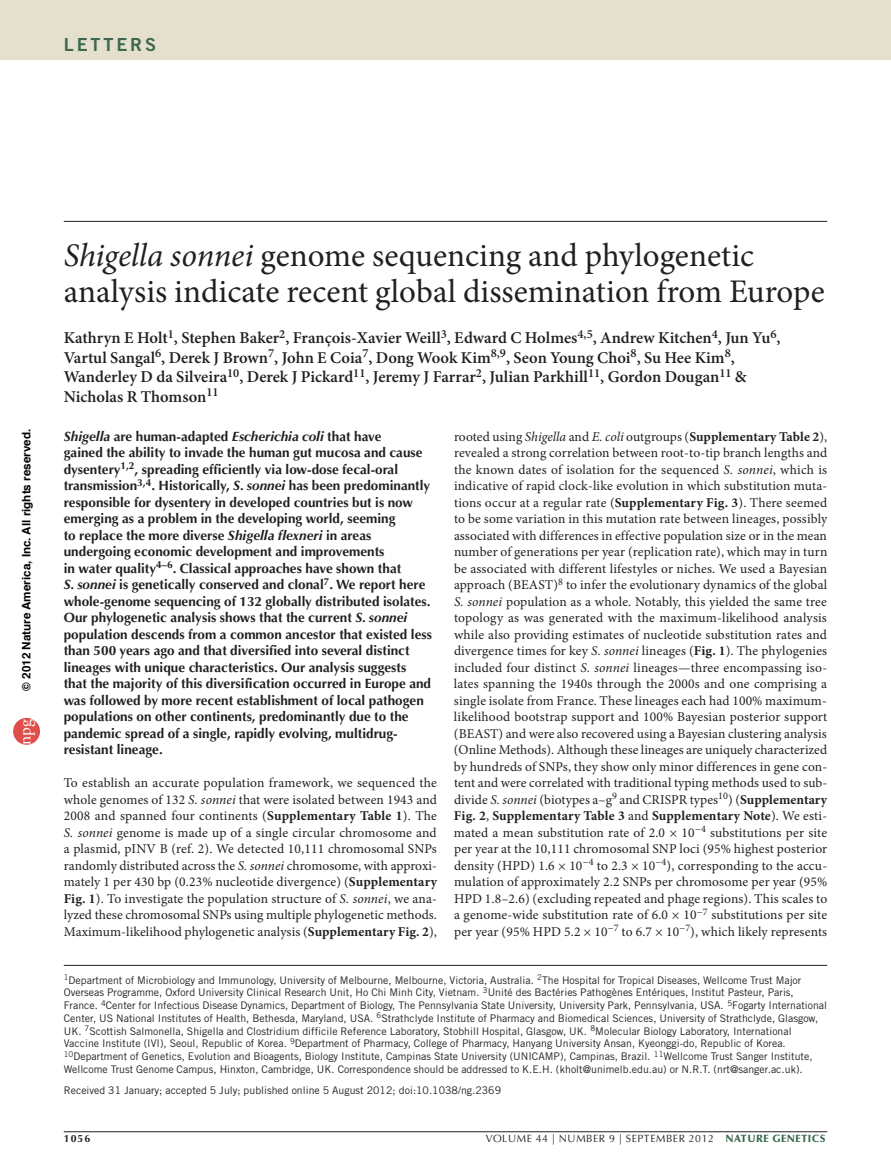
<style>
.page{position:relative;width:891px;height:1175px;background:#fff}
.page>*{position:absolute;margin:0;border:0;box-sizing:border-box;transform-origin:0 0}
.pAtl{font:33px/36px "Minion Pro";color:#231f20}
.z-HEADER_follow_Left{font:18px "Trade Gothic LT Std Bd 2";letter-spacing:.16em;color:#3b684f}
.t1{font:17.4px "Adobe Garamond Pro";color:#fff}
.pleAu{font:600 16.5px/19.5px "Minion Pro";color:#231f20}
.pBodyFirstpara{font:13.5px/16.5px "Minion Pro";letter-spacing:.01em;color:#231f20;text-align:justify}
.pAbstext{font:700 13.5px/16.5px "Optima LT Std";color:#231f20}
.t2{font:700 11.7px "Helvetica";color:#000}
.pleAffiliation{font:10.5px/12.8px "Trade Gothic LT Std";color:#231f20}
.pAopd{font:10.5px "Trade Gothic LT Std";color:#231f20}
.t3{font:10.5px "Optima LT Std";letter-spacing:.05em;color:#231f20}
.t4{font:700 10.5px "Optima LT Std";color:#231f20}
.s1{font-style:italic}
.s2{font-weight:700}
.s3{font-weight:900;color:#3b684f}
</style>
<div class="page">
<div style="left:0;top:0;width:891px;height:60px;background:#e5e0ce"></div>
<hr style="left:64px;top:1131px;width:763px;height:1px;background:#231f20">
<hr style="left:64px;top:221px;width:763px;height:1px;background:#231f20">
<hr style="left:64px;top:965px;width:763px;height:1px;background:#231f20">
<div style="left:13px;top:718px;width:27px;height:26px;background:#df4e4a;border-radius:50%"></div>
<p class="z-HEADER_follow_Left" style="left:64px;top:33px;width:94px">LETTERS</p>
<p class="t2" style="left:22px;top:690px;width:263px;rotate:-90deg">© 2012 Nature America, Inc. All rights reserved.</p>
<p class="t1" style="left:14px;top:744px;width:28px;rotate:-90deg">npg</p>
<p class="pAtl" style="left:64px;top:238px;width:763px"><span class="s1">Shigella sonnei</span> genome sequencing and phylogenetic analysis indicate recent global dissemination from Europe</p>
<p class="pleAu" style="left:64px;top:329px;width:718px">Kathryn E Holt<sup>1</sup>, Stephen Baker<sup>2</sup>, François-Xavier Weill<sup>3</sup>, Edward C Holmes<sup>4,5</sup>, Andrew Kitchen<sup>4</sup>, Jun Yu<sup>6</sup>, Vartul Sangal<sup>6</sup>, Derek J Brown<sup>7</sup>, John E Coia<sup>7</sup>, Dong Wook Kim<sup>8,9</sup>, Seon Young Choi<sup>8</sup>, Su Hee Kim<sup>8</sup>, Wanderley D da Silveira<sup>10</sup>, Derek J Pickard<sup>11</sup>, Jeremy J Farrar<sup>2</sup>, Julian Parkhill<sup>11</sup>, Gordon Dougan<sup>11</sup> &amp; Nicholas R Thomson<sup>11</sup></p>
<p class="pAbstext" style="left:64px;top:428px;width:370px"><span class="s1">Shigella</span> are human-adapted <span class="s1">Escherichia coli</span> that have<br>gained the ability to invade the human gut mucosa and cause dysentery<sup>1,2</sup>, spreading efficiently via low-dose fecal-oral transmission<sup>3,4</sup>. Historically, <span class="s1">S. sonnei</span> has been predominantly responsible for dysentery in developed countries but is now emerging as a problem in the developing world, seeming<br>to replace the more diverse <span class="s1">Shigella flexneri</span> in areas undergoing economic development and improvements<br>in water quality<sup>4–6</sup>. Classical approaches have shown that<br><span class="s1">S. sonnei</span> is genetically conserved and clonal<sup>7</sup>. We report here whole-genome sequencing of 132 globally distributed isolates.<br>Our phylogenetic analysis shows that the current <span class="s1">S. sonnei </span>population descends from a common ancestor that existed less than 500 years ago and that diversified into several distinct lineages with unique characteristics. Our analysis suggests that the majority of this diversification occurred in Europe and was followed by more recent establishment of local pathogen populations on other continents, predominantly due to the pandemic spread of a single, rapidly evolving, multidrug&shy;resistant lineage.</p>
<p class="pBodyFirstpara" style="left:64px;top:774px;width:375px">To establish an accurate population framework, we sequenced the whole genomes of 132 <span class="s1">S. sonnei</span> that were isolated between 1943 and 2008 and spanned four continents (<span class="s2">Supplementary Table 1</span>). The <span class="s1">S. sonnei</span> genome is made up of a single circular chromosome and a plasmid, pINV B (ref. 2). We detected 10,111 chromosomal SNPs randomly distributed across the <span class="s1">S. sonnei</span> chromosome, with approxi&shy;mately 1 per 430 bp (0.23% nucleo-tide divergence) (<span class="s2">Supplementary Fig. 1</span>). To investigate the population structure of <span class="s1">S. sonnei</span>, we ana&shy;lyzed these chromosomal SNPs using multiple phylogenetic methods.<br>Maximum-likelihood phylogenetic analysis (<span class="s2">Supplementary Fig. 2</span>),</p>
<p class="pBodyFirstpara" style="left:454px;top:428px;width:375px;text-align:left">rooted using <span class="s1">Shigella</span> and <span class="s1">E. coli</span> outgroups (<span class="s2">Supplementary Table 2</span>), revealed a strong correlation between root-to-tip branch lengths and the known dates of isolation for the sequenced <span class="s1">S. sonnei</span>, which is indicative of rapid clock-like evolution in which substitution muta&shy;tions occur at a regular rate (<span class="s2">Supplementary Fig. 3</span>). There seemed to be some variation in this mutation rate between lineages, possibly associated with differences in effective population size or in the mean number of generations per year (replication rate), which may in turn be associated with different lifestyles or niches. We used a Bayesian approach (BEAST)<sup>8</sup> to infer the evolutionary dynamics of the global <span class="s1">S. sonnei</span> population as a whole. Notably, this yielded the same tree topology as was generated with the maximum-likelihood analysis while also providing estimates of nucleotide substitution rates and divergence times for key <span class="s1">S. sonnei</span> lineages (<span class="s2">Fig. 1</span>). The phylogenies included four distinct <span class="s1">S. sonnei</span> lineages—three encompassing iso&shy;lates spanning the 1940s through the 2000s and one comprising a single isolate from France. These lineages each had 100% maximum&shy;likelihood bootstrap support and 100% Bayesian posterior support (BEAST) and were also recovered using a Bayesian clustering analysis (Online Methods). Although these lineages are uniquely characterized by hundreds of SNPs, they show only minor differences in gene con&shy;tent and were correlated with traditional typing methods used to sub&shy;divide <span class="s1">S. sonnei</span> (biotypes a–g<sup>9</sup> and CRISPR types<sup>10</sup>) (<span class="s2">Supplementary Fig. 2</span>, <span class="s2">Supplementary Table 3</span> and <span class="s2">Supplementary Note</span>). We esti&shy;mated a mean substitution rate of 2.0 × 10<sup>−4</sup> substitutions per site per year at the 10,111 chromosomal SNP loci (95% highest posterior density (HPD) 1.6 × 10<sup>−4</sup> to 2.3 × 10<sup>−4</sup>), corresponding to the accu&shy;mulation of approximately 2.2 SNPs per chromosome per year (95% HPD 1.8–2.6) (excluding repeated and phage regions). This scales to a genome-wide substitution rate of 6.0 × 10<sup>−7</sup> substitutions per site per year (95% HPD 5.2 × 10<sup>−7</sup> to 6.7 × 10<sup>−7</sup>), which likely represents</p>
<p class="pleAffiliation" style="left:64px;top:973px;width:765px"><sup>1</sup>Department of Microbiology and Immunology, University of Melbourne, Melbourne, Victoria, Australia. <sup>2</sup>The Hospital for Tropical Diseases, Wellcome Trust Major Overseas Programme, Oxford University Clinical Research Unit, Ho Chi Minh City, Vietnam. <sup>3</sup>Unité des Bactéries Pathogènes Entériques, Institut Pasteur, Paris, France. <sup>4</sup>Center for Infectious Disease Dynamics, Department of Biology, The Pennsylvania State University, University Park, Pennsylvania, USA. <sup>5</sup>Fogarty International Center, US National Institutes of Health, Bethesda, Maryland, USA. <sup>6</sup>Strathclyde Institute of Pharmacy and Biomedical Sciences, University of Strathclyde, Glasgow, UK. <sup>7</sup>Scottish Salmonella, Shigella and Clostridium difficile Reference Laboratory, Stobhill Hospital, Glasgow, UK. <sup>8</sup>Molecular Biology Laboratory, International Vaccine Institute (IVI), Seoul, Republic of Korea. <sup>9</sup>Department of Pharmacy, College of Pharmacy, Hanyang University Ansan, Kyeonggi-do, Republic of Korea.<br><sup>10</sup>Department of Genetics, Evolution and Bioagents, Biology Institute, Campinas State University (UNICAMP), Campinas, Brazil. <sup>11</sup>Wellcome Trust Sanger Institute, Wellcome Trust Genome Campus, Hinxton, Cambridge, UK. Correspondence should be addressed to K.E.H. (kholt@unimelb.edu.au) or N.R.T. (nrt@sanger.ac.uk).</p>
<p class="pAopd" style="left:64px;top:1084px;width:439px">Received 31 January; accepted 5 July; published online 5 August 2012; doi:10.1038/ng.2369</p>
<p class="t4" style="left:64px;top:1132px;width:28px">1056</p>
<p class="t3" style="left:486px;top:1132px;width:341px">VOLUME 44 | NUMBER 9 | SEPTEMBER 2012 <span class="s3">NATURE GENETICS</span></p>
</div>
